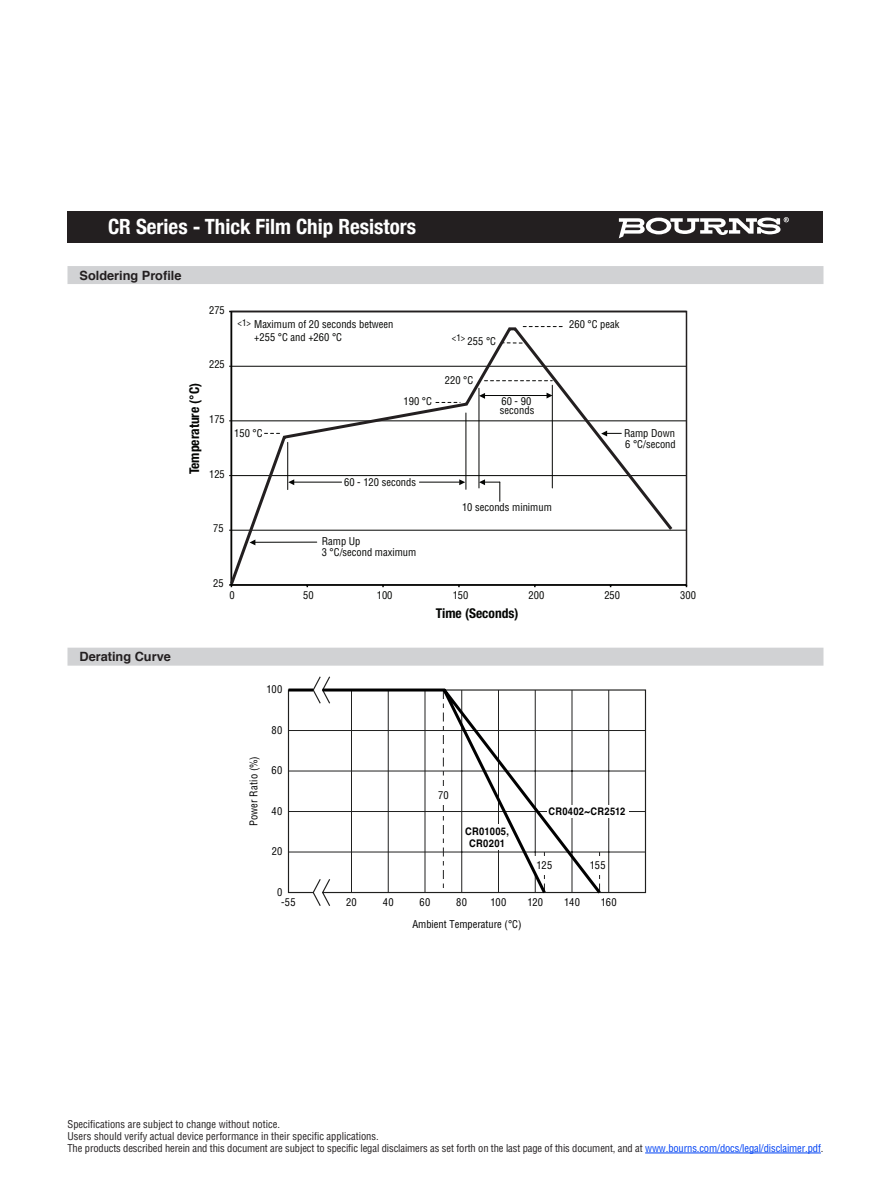
<style>
.page{position:relative;width:891px;height:1188px;background:#fff}
.page>*{position:absolute;margin:0;border:0;box-sizing:border-box;transform-origin:0 0}
.t1{font:700 condensed 21px "Helvetica Neue";color:#fff}
.t2{font:700 condensed 13.5px "Helvetica Neue";color:#040503}
.t3{font:700 12.75px "Helvetica";color:#231f20}
.t4{font:condensed 10.5px/12px "Helvetica";letter-spacing:-.01em;color:#231f20}
.t5{font:condensed 10.5px/9px "Helvetica";color:#040503}
.t6{font:condensed 10.5px "Helvetica";letter-spacing:.015em;color:#000}
.t7{font:700 10.5px/12.6px "Helvetica";letter-spacing:.025em;color:#000;text-align:center;scale:.9 1}
.t8{font:700 10.5px "Helvetica";letter-spacing:.025em;color:#000;scale:.89 1}
.t9{font:condensed 9px "Helvetica";color:#040503}
.s1{color:#0042f4}
</style>
<div class="page">
<hr style="left:645px;top:1153px;width:176px;height:1px;background:#0042f4">
<div style="left:68px;top:212px;width:756px;height:31px;background:#231f20"></div>
<svg style="left:619px;top:217px;width:170px;height:21px"></svg>
<div style="left:68px;top:266px;width:756px;height:18px;background:#d1d2d4"></div>
<hr style="left:231px;top:530px;width:455px;height:1px;background:#040503">
<hr style="left:231px;top:475px;width:455px;height:1px;background:#040503">
<hr style="left:231px;top:420px;width:455px;height:1px;background:#040503">
<hr style="left:231px;top:366px;width:455px;height:1px;background:#040503">
<hr style="left:231px;top:312px;width:1px;height:273px;background:#040503">
<hr style="left:231px;top:584px;width:455px;height:2px;background:#040503">
<svg style="left:229px;top:326px;width:446px;height:262px"></svg>
<hr style="left:484px;top:395px;width:64px;height:1px;background:#040503">
<div style="left:68px;top:648px;width:756px;height:18px;background:#d1d2d4"></div>
<svg style="left:314px;top:676px;width:332px;height:230px"></svg>
<hr style="left:288px;top:730px;width:357px;height:1px;background:#20201f">
<hr style="left:288px;top:771px;width:357px;height:1px;background:#20201f">
<hr style="left:288px;top:811px;width:357px;height:1px;background:#20201f">
<hr style="left:288px;top:852px;width:357px;height:1px;background:#20201f">
<hr style="left:608px;top:690px;width:1px;height:203px;background:#20201f">
<div style="left:547px;top:805px;width:82px;height:13px;background:#fff"></div>
<div style="left:587px;top:856px;width:20px;height:19px;background:#fff"></div>
<svg style="left:287px;top:686px;width:317px;height:211px"></svg>
<h1 class="t1" style="left:108px;top:209px;width:310px">CR Series - Thick Film Chip Resistors</h1>
<p class="t3" style="left:80px;top:265px;width:104px">Soldering Profile</p>
<p class="t3" style="left:80px;top:646px;width:93px">Derating Curve</p>
<p class="t5" style="left:209px;top:305px;width:17px">275</p>
<p class="t2" style="left:183px;top:474px;width:93px;rotate:-90deg">Temperature (°C)</p>
<p class="t5" style="left:209px;top:360px;width:17px">225</p>
<p class="t5" style="left:209px;top:415px;width:17px">175</p>
<p class="t5" style="left:209px;top:469px;width:17px">125</p>
<p class="t9" style="left:238px;top:317px;width:15px">&lt;1&gt;</p>
<p class="t5" style="left:254px;top:318px;width:141px;line-height:12.5px">Maximum of 20 seconds between +255 °C and +260 °C</p>
<p class="t5" style="left:234px;top:429px;width:30px">150 °C</p>
<p class="t5" style="left:404px;top:396px;width:30px">190 °C</p>
<p class="t5" style="left:344px;top:478px;width:74px">60 - 120 seconds</p>
<p class="t5" style="left:213px;top:524px;width:12px">75</p>
<p class="t5" style="left:322px;top:536px;width:96px;line-height:10.9px">Ramp Up<br>3 °C/second maximum</p>
<p class="t9" style="left:452px;top:332px;width:15px">&lt;1&gt;</p>
<p class="t5" style="left:468px;top:336px;width:30px">255 °C</p>
<p class="t5" style="left:445px;top:375px;width:30px">220 °C</p>
<p class="t5" style="left:500px;top:397px;width:36px">60 - 90 seconds</p>
<p class="t5" style="left:462px;top:503px;width:91px">10 seconds minimum</p>
<p class="t5" style="left:569px;top:320px;width:52px">260 °C peak</p>
<p class="t5" style="left:624px;top:427px;width:53px;line-height:11.4px">Ramp Down<br>6 °C/second</p>
<p class="t5" style="left:213px;top:579px;width:12px">25</p>
<p class="t5" style="left:229px;top:591px;width:7px">0</p>
<p class="t5" style="left:303px;top:591px;width:12px">50</p>
<p class="t5" style="left:377px;top:591px;width:17px">100</p>
<p class="t5" style="left:453px;top:591px;width:17px">150</p>
<p class="t5" style="left:529px;top:591px;width:17px">200</p>
<p class="t5" style="left:604px;top:591px;width:17px">250</p>
<p class="t5" style="left:680px;top:591px;width:17px">300</p>
<p class="t2" style="left:436px;top:602px;width:84px">Time (Seconds)</p>
<p class="t6" style="left:267px;top:683px;width:17px">100</p>
<p class="t6" style="left:272px;top:723px;width:12px">80</p>
<p class="t6" style="left:272px;top:764px;width:12px">60</p>
<p class="t6" style="left:272px;top:804px;width:12px">40</p>
<p class="t6" style="left:272px;top:845px;width:12px">20</p>
<p class="t6" style="left:277px;top:885px;width:7px">0</p>
<p class="t6" style="left:247px;top:826px;width:72px;rotate:-90deg">Power Ratio (%)</p>
<p class="t6" style="left:438px;top:788px;width:12px">70</p>
<p class="t7" style="left:465px;top:825px;width:50px">CR01005,<br>CR0201</p>
<p class="t8" style="left:548px;top:802px;width:88px">CR0402~CR2512</p>
<p class="t6" style="left:537px;top:859px;width:17px">125</p>
<p class="t6" style="left:590px;top:859px;width:17px">155</p>
<p class="t6" style="left:281px;top:896px;width:16px">-55</p>
<p class="t6" style="left:346px;top:896px;width:12px">20</p>
<p class="t6" style="left:383px;top:896px;width:12px">40</p>
<p class="t6" style="left:420px;top:896px;width:12px">60</p>
<p class="t6" style="left:456px;top:896px;width:12px">80</p>
<p class="t6" style="left:491px;top:896px;width:17px">100</p>
<p class="t6" style="left:527px;top:896px;width:17px">120</p>
<p class="t6" style="left:564px;top:896px;width:17px">140</p>
<p class="t6" style="left:601px;top:896px;width:17px">160</p>
<p class="t6" style="left:412px;top:918px;width:111px">Ambient Temperature (°C)</p>
<p class="t4" style="left:68px;top:1118px;width:757px">Specifications are subject to change without notice.<br>Users should verify actual device performance in their specific applications.<br>The products described herein and this document are subject to specific legal disclaimers as set forth on the last page of this document, and at <span class="s1">www.bourns.com/docs/legal/disclaimer.pdf</span>.</p>
</div>
